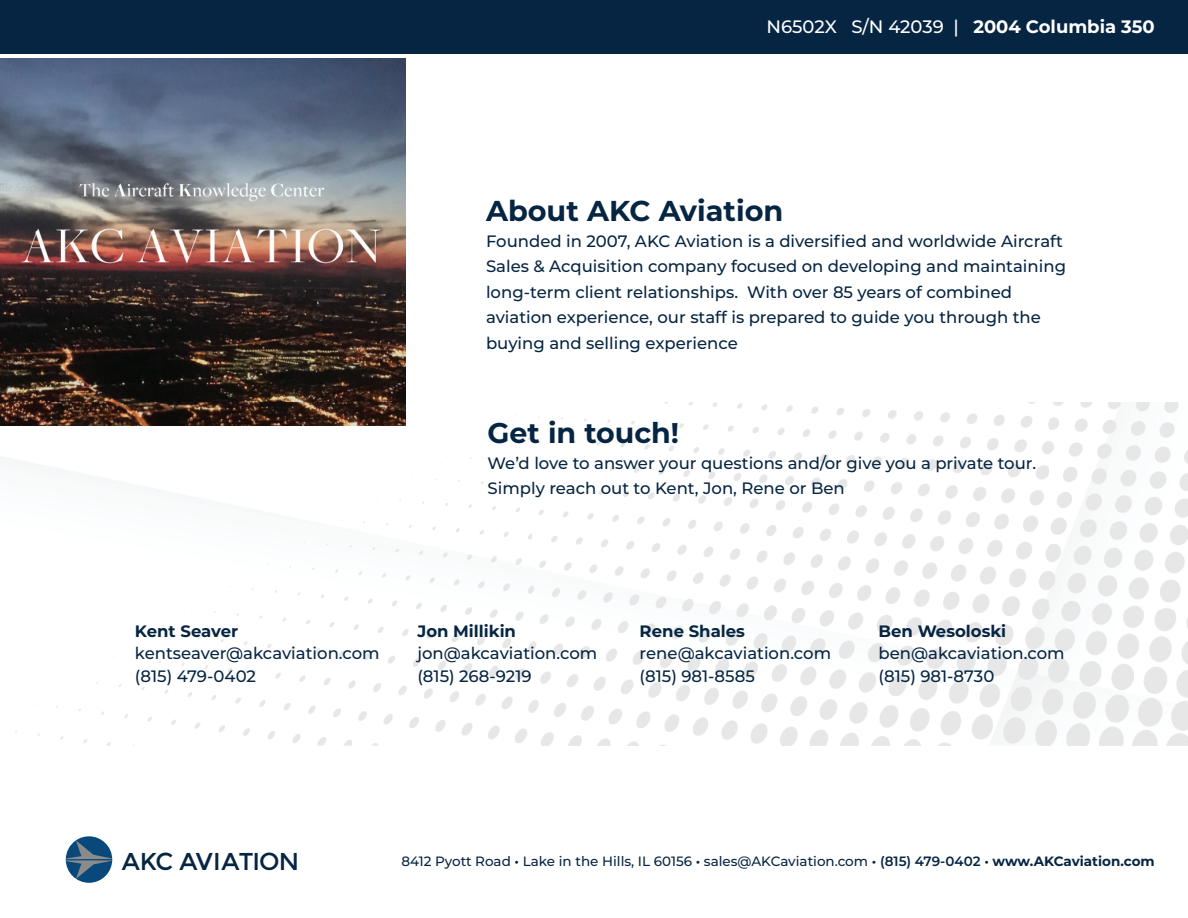
<style>
.page{position:relative;width:1188px;height:918px;background:#fff}
.page>*{position:absolute;margin:0;border:0;box-sizing:border-box;transform-origin:0 0}
.t1{font:700 28.8px "Montserrat";color:#062542}
.t2{font:700 28.5px "Montserrat";color:#062542}
.t3{font:24.45px "Montserrat";letter-spacing:-.04em;color:#062542}
.t4{font:500 18px "Montserrat";color:#fff}
.t5{font:500 16.5px/25.5px "Montserrat";color:#062542}
.t6{font:700 16.5px "Montserrat";color:#062542}
.t7{font:500 13.5px "Montserrat";color:#062542}
.s1{font-weight:700}
.s2{font-weight:600}
</style>
<div class="page">
<img style="left:1049px;top:403px;width:139px;height:343px">
<img style="left:15px;top:403px;width:518px;height:343px">
<img style="left:533px;top:403px;width:516px;height:343px">
<svg style="left:66px;top:836px;width:46px;height:47px"></svg>
<div style="left:0;top:0;width:1188px;height:54px;background:#062542"></div>
<img style="left:0;top:58px;width:405px;height:368px">
<p class="t4" style="left:766px;top:14px;width:390px">N6502X S/N 42039 | <span class="s1">2004 Columbia 350</span></p>
<h1 class="t1" style="left:486px;top:190px;width:299px">About AKC Aviation</h1>
<p class="t5" style="left:486px;top:227px;width:582px">Founded in 2007, AKC Aviation is a diversified and worldwide Aircraft Sales &amp; Acquisition company focused on developing and maintaining long-term client relationships. With over 85 years of combined aviation experience, our staff is prepared to guide you through the buying and selling experience</p>
<h2 class="t2" style="left:488px;top:413px;width:193px">Get in touch!</h2>
<p class="t5" style="left:488px;top:450px;width:550px">We’d love to answer your questions and/or give you a private tour.<br>Simply reach out to Kent, Jon, Rene or Ben</p>
<p class="t6" style="left:135px;top:619px;width:105px">Kent Seaver</p>
<p class="t5" style="left:135px;top:642px;width:246px;line-height:22.5px">kentseaver@akcaviation.com (815) 479-0402</p>
<p class="t6" style="left:417px;top:619px;width:100px">Jon Millikin</p>
<p class="t5" style="left:417px;top:642px;width:181px;line-height:22.5px">jon@akcaviation.com (815) 268-9219</p>
<p class="t6" style="left:640px;top:619px;width:107px">Rene Shales</p>
<p class="t5" style="left:640px;top:642px;width:193px;line-height:22.5px">rene@akcaviation.com (815) 981-8585</p>
<p class="t6" style="left:879px;top:619px;width:129px">Ben Wesoloski</p>
<p class="t5" style="left:879px;top:642px;width:188px;line-height:22.5px">ben@akcaviation.com (815) 981-8730</p>
<h3 class="t3" style="left:122px;top:847px;width:179px">AKC AVIATION</h3>
<p class="t7" style="left:401px;top:852px;width:755px">8412 Pyott Road <span class="s2">•</span> Lake in the Hills, IL 60156 <span class="s2">•</span> sales@AKCaviation.com <span class="s2">• (815) 479-0402 •</span> <span class="s1">www.AKCaviation.com</span></p>
</div>
